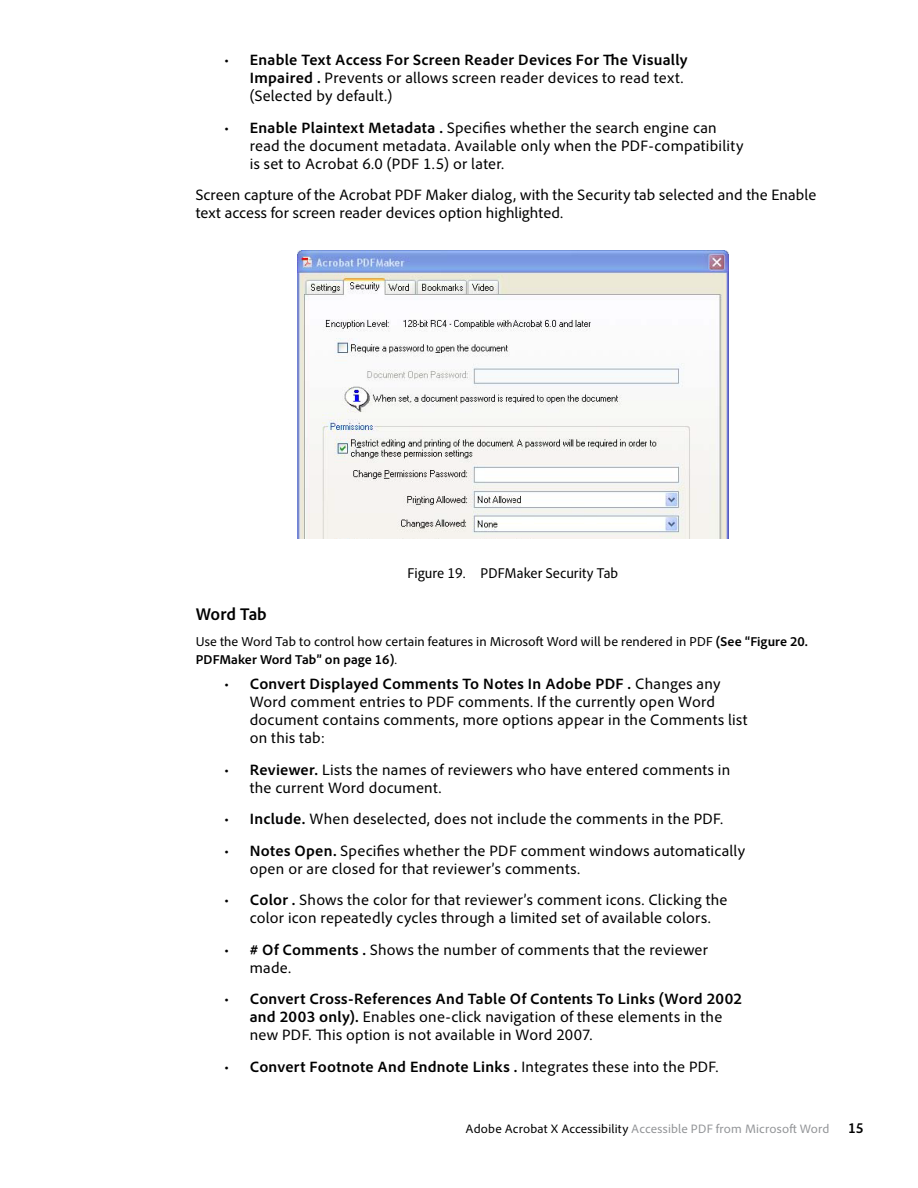
<style>
.page{position:relative;width:918px;height:1188px;background:#fff}
.page>*{position:absolute;margin:0;border:0;box-sizing:border-box;transform-origin:0 0}
.Heading_3{font:700 semi-condensed 18px "Adobe Clean";letter-spacing:-.005em;color:#000}
.Body_Text{font:15.75px/18px "Adobe Clean";letter-spacing:.015em;color:#000}
.t1{font:700 15.75px "Adobe Clean";letter-spacing:.015em;color:#000}
.t2{font:semi-condensed 15px "Adobe Clean";color:#000}
.t3{font:13.5px/18.8px "Adobe Clean";color:#000}
.t4{font:12.75px "Adobe Clean";letter-spacing:.015em;color:#939598}
.s1{font-weight:700}
.s2{font-weight:400}
.s3{color:#000}
.s4{font-weight:700;font-stretch:semi-condensed;font-size:15px;color:#000}
</style>
<div class="page">
<img style="left:297px;top:251px;width:432px;height:288px">
<p class="Body_Text" style="left:250px;top:51px;width:439px;text-indent:-25px">• <span class="s1">Enable Text Access For Screen Reader Devices For The Visually<br>Impaired .</span> Prevents or allows screen reader devices to read text. (Selected by default.)</p>
<p class="Body_Text" style="left:250px;top:118px;width:495px;text-indent:-25px">• <span class="s1">Enable Plaintext Metadata .</span> Specifies whether the search engine can read the document metadata. Available only when the PDF-compatibility is set to Acrobat 6.0 (PDF 1.5) or later.</p>
<p class="Body_Text" style="left:196px;top:186px;width:622px">Screen capture of the Acrobat PDF Maker dialog, with the Security tab selected and the Enable text access for screen reader devices option highlighted.</p>
<p class="t2" style="left:408px;top:564px;width:212px">Figure 19. PDFMaker Security Tab</p>
<h3 class="Heading_3" style="left:196px;top:603px;width:73px">Word Tab</h3>
<p class="t3" style="left:196px;top:632px;width:614px">Use the Word Tab to control how certain features in Microsoft Word will be rendered in PDF <span class="s1">(See “Figure 20.<br>PDFMaker Word Tab” on page 16)</span>.</p>
<p class="Body_Text" style="left:250px;top:675px;width:499px;text-indent:-25px">• <span class="s1">Convert Displayed Comments To Notes In Adobe PDF .</span> Changes any Word comment entries to PDF comments. If the currently open Word document contains comments, more options appear in the Comments list on this tab:</p>
<p class="Body_Text" style="left:250px;top:760px;width:482px;text-indent:-25px">• <span class="s1">Reviewer.</span> Lists the names of reviewers who have entered comments in the current Word document.</p>
<p class="Body_Text" style="left:224px;top:810px;width:501px">• <span class="s1">Include.</span> When deselected, does not include the comments in the PDF.</p>
<p class="Body_Text" style="left:250px;top:841px;width:497px;text-indent:-25px">• <span class="s1">Notes Open.</span> Specifies whether the PDF comment windows automatically open or are closed for that reviewer’s comments.</p>
<p class="Body_Text" style="left:224px;top:891px;width:505px;text-align:center">• <span class="s1">Color .</span> Shows the color for that reviewer’s comment icons. Clicking the color icon repeatedly cycles through a limited set of available colors.</p>
<p class="Body_Text" style="left:250px;top:940px;width:460px;text-indent:-25px">• <span class="s1"># Of Comments .</span> Shows the number of comments that the reviewer made.</p>
<p class="Body_Text" style="left:250px;top:990px;width:494px;text-indent:-25px">• <span class="s1">Convert Cross-References And Table Of Contents To Links (Word 2002 and 2003 only).</span> Enables one-click navigation of these elements in the new PDF. This option is not available in Word 2007.</p>
<p class="t1" style="left:224px;top:1057px;width:496px"><span class="s2">•</span> Convert Footnote And Endnote Links . <span class="s2">Integrates these into the PDF.</span></p>
<p class="t4" style="left:466px;top:1121px;width:400px"><span class="s3">Adobe Acrobat X Accessibility</span> Accessible PDF from Microsoft Word <span class="s4">15</span></p>
</div>
